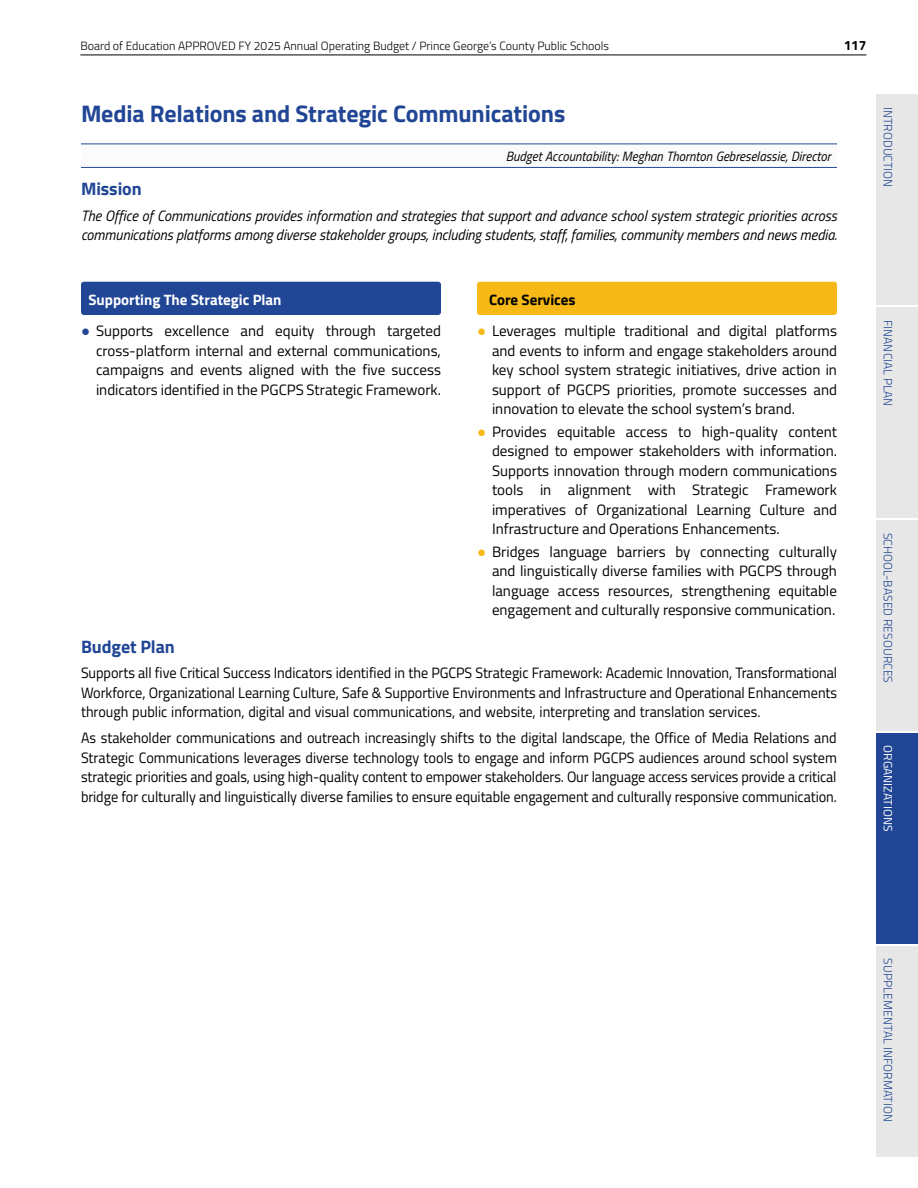
<style>
.page{position:relative;width:918px;height:1188px;background:#fff}
.page>*{position:absolute;margin:0;border:0;box-sizing:border-box;transform-origin:0 0}
.Heading_1{font:700 24px "Titillium Web";letter-spacing:-.005em;color:#214695}
.Heading_3_No_Spacing{font:700 18px "Titillium Web";letter-spacing:-.005em;color:#214695}
.Heading_3{font:700 18px "Titillium Web";letter-spacing:-.005em;color:#214695}
.Body{font:15px/19.5px "Titillium Web";color:#000;text-align:justify}
.Body-2{font:15px/19.5px "Titillium Web";color:#000;text-align:justify;scale:.95 1}
.Body-3{font:italic 15px/19.5px "Titillium Web";color:#000;scale:.95 1}
.t1{font:700 15px "Titillium Web";color:#fff}
.t2{font:700 15px "Titillium Web";color:#000}
.t3{font:italic 13.5px "Titillium Web";color:#000;scale:.95 1}
.t4{font:700 13.5px "Titillium Web";color:#000}
.t5{font:300 12px "Titillium Web";color:#000}
.t6{font:300 12px "Titillium Web";letter-spacing:.01em;color:#214695}
.t7{font:12px "Titillium Web";color:#fff}
.s1{font-family:"Times New Roman";color:#214695}
.s2{font-family:"Times New Roman";color:#f7b917}
</style>
<div class="page">
<div style="left:876px;top:307px;width:42px;height:211px;background:#e7e7e7"></div>
<div style="left:876px;top:520px;width:42px;height:211px;background:#e7e7e7"></div>
<div style="left:876px;top:94px;width:42px;height:211px;background:#e7e7e7"></div>
<div style="left:876px;top:733px;width:42px;height:211px;background:#214695"></div>
<div style="left:876px;top:946px;width:42px;height:210px;background:#e7e7e7"></div>
<hr style="left:80px;top:55px;width:786px;height:1px;background:#000">
<div style="left:81px;top:282px;width:360px;height:33px;background:#214695;border-radius:3px"></div>
<div style="left:477px;top:282px;width:360px;height:33px;background:#f7b917;border-radius:3px"></div>
<div style="left:81px;top:145px;width:756px;height:21px;background:#fbfbfb"></div>
<hr style="left:81px;top:167px;width:756px;height:1px;background:#214695">
<hr style="left:81px;top:144px;width:756px;height:1px;background:#214695">
<p class="t5" style="left:80px;top:37px;width:530px">Board of Education APPROVED FY 2025 Annual Operating Budget / Prince George’s County Public Schools</p>
<p class="t4" style="left:844px;top:35px;width:24px">117</p>
<p class="Heading_1" style="left:81px;top:95px;width:486px">Media Relations and Strategic Communications</p>
<p class="t3" style="left:506px;top:146px;width:344px">Budget Accountability: Meghan Thornton Gebreselassie, Director</p>
<p class="Heading_3" style="left:81px;top:175px;width:62px">Mission</p>
<p class="Body-3" style="left:81px;top:205px;width:797px">The Office of Communications provides information and strategies that support and advance school system strategic priorities across communications platforms among diverse stakeholder groups, including students, staff, families, community members and news media.</p>
<p class="t1" style="left:88px;top:288px;width:195px">Supporting The Strategic Plan</p>
<p class="Body" style="left:96px;top:320px;width:347px;text-indent:-15px"><span class="s1">●</span> Supports excellence and equity through targeted cross-platform internal and external communications, campaigns and events aligned with the five success indicators identified in the PGCPS Strategic Framework.</p>
<p class="t2" style="left:489px;top:288px;width:88px">Core Services</p>
<p class="Body" style="left:492px;top:320px;width:347px;text-indent:-15px"><span class="s2">●</span> Leverages multiple traditional and digital platforms and events to inform and engage stakeholders around key school system strategic initiatives, drive action in support of PGCPS priorities, promote successes and innovation to elevate the school system’s brand.</p>
<p class="Body" style="left:492px;top:421px;width:347px;text-indent:-15px"><span class="s2">●</span> Provides equitable access to high-quality content designed to empower stakeholders with information.<br>Supports innovation through modern communications tools in alignment with Strategic Framework imperatives of Organizational Learning Culture and Infrastructure and Operations Enhancements.</p>
<p class="Body" style="left:492px;top:541px;width:347px;text-indent:-15px"><span class="s2">●</span> Bridges language barriers by connecting culturally and linguistically diverse families with PGCPS through language access resources, strengthening equitable engagement and culturally responsive communication.</p>
<p class="Heading_3_No_Spacing" style="left:81px;top:633px;width:95px">Budget Plan</p>
<p class="Body-2" style="left:81px;top:662px;width:797px">Supports all five Critical Success Indicators identified in the PGCPS Strategic Framework: Academic Innovation, Transformational Workforce, Organizational Learning Culture, Safe &amp; Supportive Environments and Infrastructure and Operational Enhancements through public information, digital and visual communications, and website, interpreting and translation services.</p>
<p class="Body-2" style="left:81px;top:728px;width:797px">As stakeholder communications and outreach increasingly shifts to the digital landscape, the Office of Media Relations and Strategic Communications leverages diverse technology tools to engage and inform PGCPS audiences around school system strategic priorities and goals, using high-quality content to empower stakeholders. Our language access services provide a critical bridge for culturally and linguistically diverse families to ensure equitable engagement and culturally responsive communication.</p>
<p class="t6" style="left:897px;top:107px;width:82px;rotate:90deg">INTRODUCTION</p>
<p class="t6" style="left:897px;top:320px;width:88px;rotate:90deg">FINANCIAL PLAN</p>
<p class="t6" style="left:897px;top:533px;width:152px;rotate:90deg">SCHOOL-BASED RESOURCES</p>
<p class="t7" style="left:897px;top:745px;width:87px;rotate:90deg">ORGANIZATIONS</p>
<p class="t6" style="left:897px;top:958px;width:165px;rotate:90deg">SUPPLEMENTAL INFORMATION</p>
</div>
